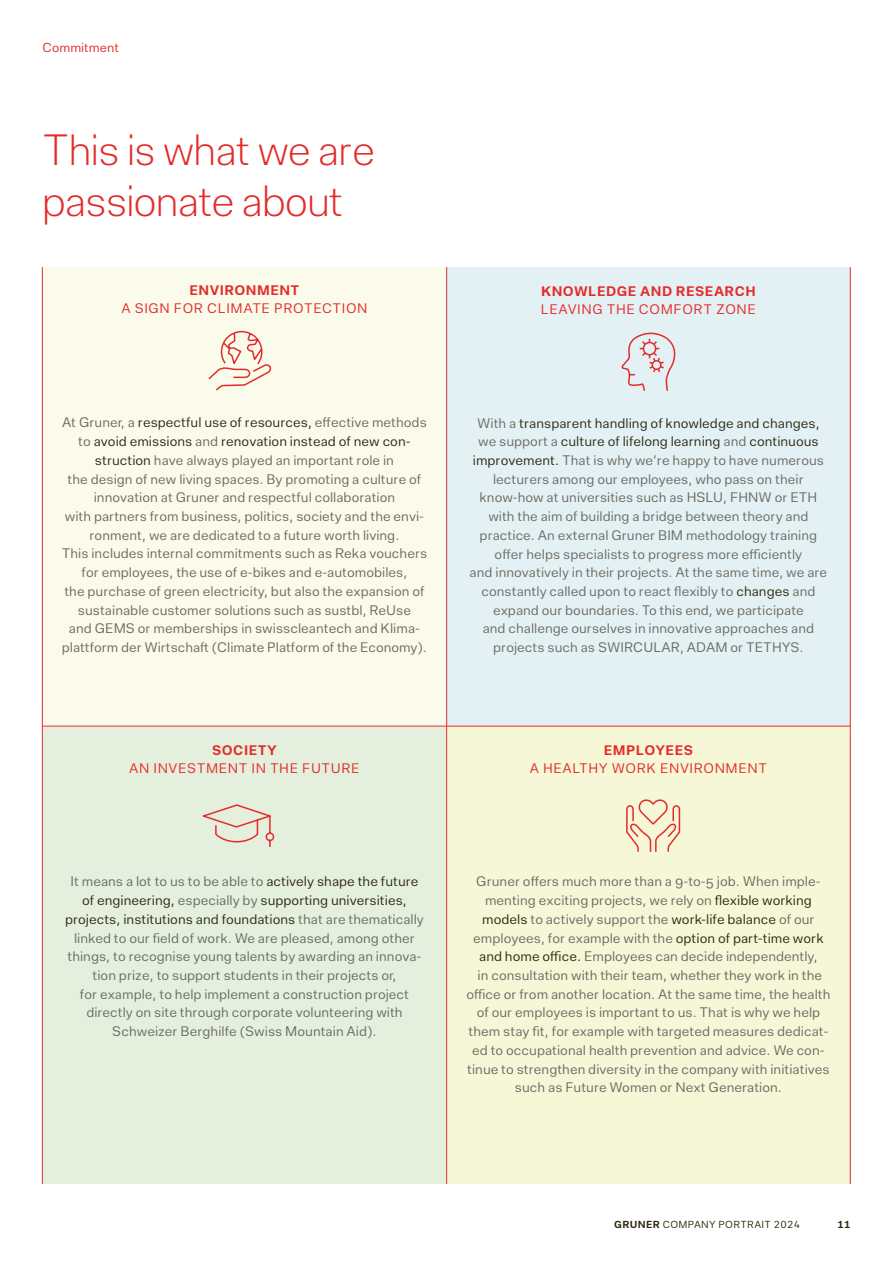
<style>
.page{position:relative;width:893px;height:1263px;background:#fff}
.page>*{position:absolute;margin:0;border:0;box-sizing:border-box;transform-origin:0 0}
.t1{font:300 45px/51px "Elite Grotesk Display";color:#e42b2b}
.t2{font:14.25px/18.8px "Elite Grotesk Text";color:#6c6a63;text-align:center}
.t3{font:14.25px "Elite Grotesk Text";letter-spacing:.04em;color:#e42b2b}
.t4{font:700 14.25px "Elite Grotesk Text";letter-spacing:.03em;color:#e42b2b}
.t5{font:13.5px "Elite Grotesk Text";color:#e42b2b}
.t6{font:10.5px "Elite Grotesk Text";letter-spacing:.03em;color:#2f2912}
.t7{font:700 10.5px "Elite Grotesk Text";color:#2f2912}
.s1{color:#2f2912}
.s2{font-weight:700}
</style>
<div class="page">
<div style="left:43px;top:726px;width:403px;height:458px;background:#e4f0dd"></div>
<div style="left:43px;top:267px;width:403px;height:459px;background:#fafbea"></div>
<svg style="left:208px;top:330px;width:64px;height:61px"></svg>
<div style="left:446px;top:267px;width:404px;height:459px;background:#e3f1f4"></div>
<div style="left:446px;top:726px;width:404px;height:458px;background:#f5f7d6"></div>
<hr style="left:446px;top:267px;width:1px;height:917px;background:#e42b2b">
<hr style="left:42px;top:726px;width:808px;height:1px;background:#e42b2b">
<hr style="left:850px;top:267px;width:1px;height:917px;background:#e42b2b">
<hr style="left:42px;top:267px;width:1px;height:917px;background:#e42b2b">
<svg style="left:626px;top:799px;width:55px;height:53px"></svg>
<svg style="left:202px;top:804px;width:73px;height:43px"></svg>
<svg style="left:621px;top:332px;width:55px;height:59px"></svg>
<p class="t5" style="left:43px;top:40px;width:78px">Commitment</p>
<h1 class="t1" style="left:43px;top:126px;width:334px">This is what we are passionate about</h1>
<p class="t4" style="left:189px;top:282px;width:112px">ENVIRONMENT</p>
<p class="t3" style="left:121px;top:301px;width:248px">A SIGN FOR CLIMATE PROTECTION</p>
<p class="t2" style="left:62px;top:414px;width:367px">At Gruner, a <span class="s1">respectful use of resources,</span> effective methods to <span class="s1">avoid emissions</span> and <span class="s1">renovation instead of new con&shy;struction</span> have always played an important role in<br>the design of new living spaces. By promoting a culture of innovation at Gruner and respectful collaboration<br>with partners from business, politics, society and the envi&shy;ronment, we are dedicated to a future worth living.<br>This includes internal commitments such as Reka vouchers for employees, the use of e-bikes and e-automobiles,<br>the purchase of green electricity, but also the expansion of sustainable customer solutions such as sustbl, ReUse<br>and GEMS or memberships in swisscleantech and Klima&shy;plattform der Wirtschaft (Climate Platform of the Economy).</p>
<p class="t4" style="left:212px;top:741px;width:66px">SOCIETY</p>
<p class="t3" style="left:129px;top:760px;width:232px">AN INVESTMENT IN THE FUTURE</p>
<p class="t4" style="left:541px;top:283px;width:216px">KNOWLEDGE AND RESEARCH</p>
<p class="t3" style="left:541px;top:301px;width:217px">LEAVING THE COMFORT ZONE</p>
<p class="t2" style="left:470px;top:414px;width:359px">With a <span class="s1">transparent handling of knowledge and changes, </span>we support a <span class="s1">culture of lifelong learning</span> and <span class="s1">continuous improvement.</span> That is why we’re happy to have numerous lecturers among our employees, who pass on their know-how at universities such as HSLU, FHNW or ETH with the aim of building a bridge between theory and practice. An external Gruner BIM methodology training offer helps specialists to progress more efficiently<br>and innovatively in their projects. At the same time, we are constantly called upon to react flexibly to <span class="s1">changes</span> and expand our boundaries. To this end, we participate<br>and challenge ourselves in innovative approaches and projects such as SWIRCULAR, ADAM or TETHYS.</p>
<p class="t4" style="left:604px;top:741px;width:91px">EMPLOYEES</p>
<p class="t3" style="left:530px;top:760px;width:239px">A HEALTHY WORK ENVIRONMENT</p>
<p class="t2" style="left:65px;top:873px;width:360px">It means a lot to us to be able to <span class="s1">actively shape the future of engineering,</span> especially by <span class="s1">supporting universities, projects, institutions and foundations</span> that are thematically linked to our field of work. We are pleased, among other things, to recognise young talents by awarding an innova&shy;tion prize, to support students in their projects or,<br>for example, to help implement a construction project directly on site through corporate volunteering with Schweizer Berghilfe (Swiss Mountain Aid).</p>
<p class="t2" style="left:466px;top:873px;width:366px">Gruner offers much more than a 9-to-5 job. When imple&shy;menting exciting projects, we rely on <span class="s1">flexible working models</span> to actively support the <span class="s1">work-life balance</span> of our employees, for example with the <span class="s1">option of part-time work and home office.</span> Employees can decide independently,<br>in consultation with their team, whether they work in the office or from another location. At the same time, the health of our employees is important to us. That is why we help them stay fit, for example with targeted measures dedicat&shy;ed to occupational health prevention and advice. We con&shy;tinue to strengthen diversity in the company with initiatives such as Future Women or Next Generation.</p>
<p class="t6" style="left:614px;top:1219px;width:188px"><span class="s2">GRUNER</span> COMPANY PORTRAIT 2024</p>
<p class="t7" style="left:837px;top:1219px;width:15px">11</p>
</div>
